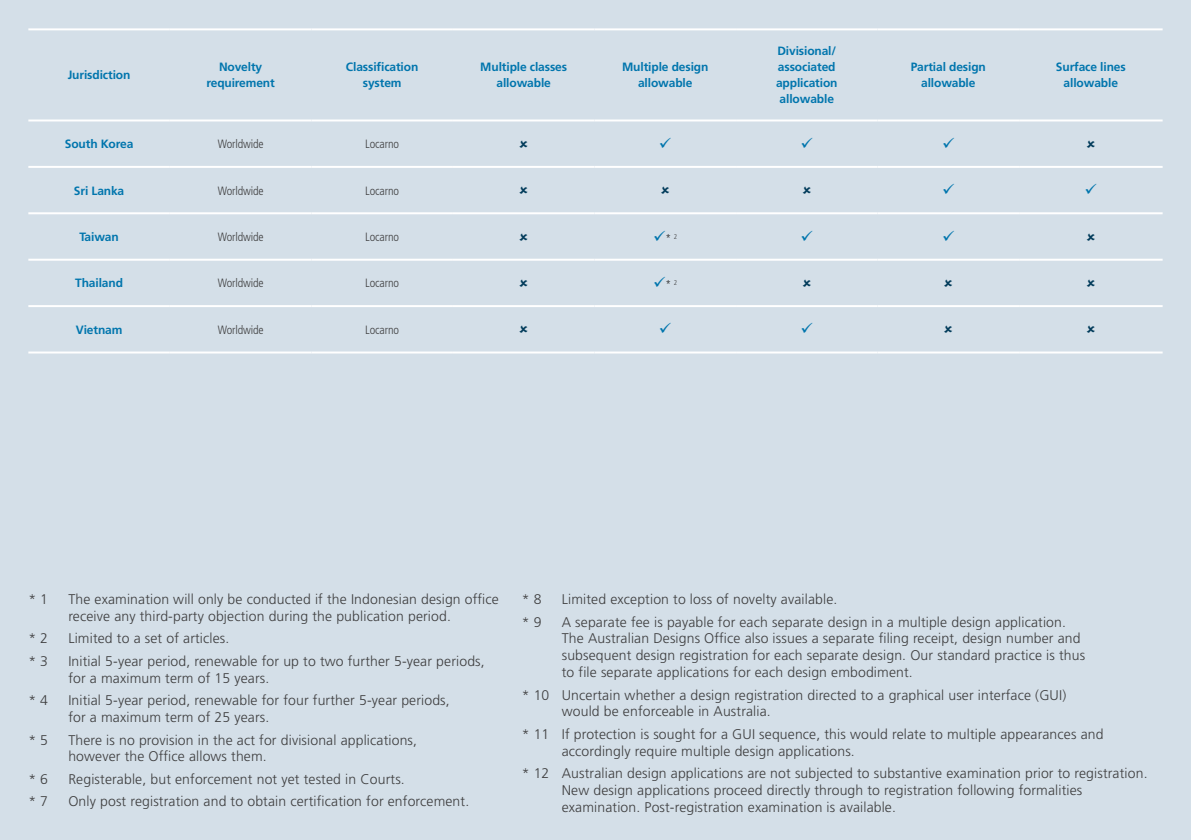
<style>
.page{position:relative;width:1191px;height:840px;background:#fff}
.page>*{position:absolute;margin:0;border:0;box-sizing:border-box;transform-origin:0 0}
.t1{font:300 14px/16.8px "Frutiger";letter-spacing:.01em;color:#3e3e3f}
.TABLE_HEADING{font:700 12px/16px "Frutiger";letter-spacing:-.01em;color:#0075ad;text-align:center}
.TABLE_BODY{font:300 condensed 12px "Frutiger";letter-spacing:-.01em;color:#3e3e3f}
.s1{color:#0075ad}
</style>
<div class="page">
<div style="left:0;top:0;width:1191px;height:839px;background:#d4dfe8"></div>
<hr style="left:28px;top:28px;width:142px;height:2px;background:#fff">
<hr style="left:170px;top:28px;width:141px;height:2px;background:#fff">
<hr style="left:311px;top:28px;width:142px;height:2px;background:#fff">
<hr style="left:453px;top:28px;width:141px;height:2px;background:#fff">
<hr style="left:594px;top:28px;width:142px;height:2px;background:#fff">
<hr style="left:736px;top:28px;width:141px;height:2px;background:#fff">
<hr style="left:877px;top:28px;width:142px;height:2px;background:#fff">
<hr style="left:1019px;top:28px;width:143px;height:2px;background:#fff">
<hr style="left:28px;top:119px;width:142px;height:2px;background:#fff">
<hr style="left:170px;top:119px;width:141px;height:2px;background:#fff">
<hr style="left:311px;top:119px;width:142px;height:2px;background:#fff">
<hr style="left:453px;top:119px;width:141px;height:2px;background:#fff">
<hr style="left:594px;top:119px;width:142px;height:2px;background:#fff">
<hr style="left:736px;top:119px;width:141px;height:2px;background:#fff">
<hr style="left:877px;top:119px;width:142px;height:2px;background:#fff">
<hr style="left:1019px;top:119px;width:143px;height:2px;background:#fff">
<hr style="left:28px;top:166px;width:142px;height:2px;background:#fff">
<hr style="left:170px;top:166px;width:141px;height:2px;background:#fff">
<hr style="left:311px;top:166px;width:142px;height:2px;background:#fff">
<hr style="left:453px;top:166px;width:141px;height:2px;background:#fff">
<hr style="left:594px;top:166px;width:142px;height:2px;background:#fff">
<hr style="left:736px;top:166px;width:141px;height:2px;background:#fff">
<hr style="left:877px;top:166px;width:142px;height:2px;background:#fff">
<hr style="left:1019px;top:166px;width:143px;height:2px;background:#fff">
<hr style="left:28px;top:212px;width:142px;height:2px;background:#fff">
<hr style="left:170px;top:212px;width:141px;height:2px;background:#fff">
<hr style="left:311px;top:212px;width:142px;height:2px;background:#fff">
<hr style="left:453px;top:212px;width:141px;height:2px;background:#fff">
<hr style="left:594px;top:212px;width:142px;height:2px;background:#fff">
<hr style="left:736px;top:212px;width:141px;height:2px;background:#fff">
<hr style="left:877px;top:212px;width:142px;height:2px;background:#fff">
<hr style="left:1019px;top:212px;width:143px;height:2px;background:#fff">
<hr style="left:28px;top:258px;width:142px;height:2px;background:#fff">
<hr style="left:170px;top:258px;width:141px;height:2px;background:#fff">
<hr style="left:311px;top:258px;width:142px;height:2px;background:#fff">
<hr style="left:453px;top:258px;width:141px;height:2px;background:#fff">
<hr style="left:594px;top:258px;width:142px;height:2px;background:#fff">
<hr style="left:736px;top:258px;width:141px;height:2px;background:#fff">
<hr style="left:877px;top:258px;width:142px;height:2px;background:#fff">
<hr style="left:1019px;top:258px;width:143px;height:2px;background:#fff">
<hr style="left:28px;top:305px;width:142px;height:2px;background:#fff">
<hr style="left:170px;top:305px;width:141px;height:2px;background:#fff">
<hr style="left:311px;top:305px;width:142px;height:2px;background:#fff">
<hr style="left:453px;top:305px;width:141px;height:2px;background:#fff">
<hr style="left:594px;top:305px;width:142px;height:2px;background:#fff">
<hr style="left:736px;top:305px;width:141px;height:2px;background:#fff">
<hr style="left:877px;top:305px;width:142px;height:2px;background:#fff">
<hr style="left:1019px;top:305px;width:143px;height:2px;background:#fff">
<hr style="left:28px;top:351px;width:142px;height:2px;background:#fff">
<hr style="left:170px;top:351px;width:141px;height:2px;background:#fff">
<hr style="left:311px;top:351px;width:142px;height:2px;background:#fff">
<hr style="left:453px;top:351px;width:141px;height:2px;background:#fff">
<hr style="left:594px;top:351px;width:142px;height:2px;background:#fff">
<hr style="left:736px;top:351px;width:141px;height:2px;background:#fff">
<hr style="left:877px;top:351px;width:142px;height:2px;background:#fff">
<hr style="left:1019px;top:351px;width:143px;height:2px;background:#fff">
<p class="TABLE_HEADING" style="left:68px;top:67px;width:64px">Jurisdiction</p>
<p class="TABLE_HEADING" style="left:206px;top:59px;width:70px">Novelty requirement</p>
<p class="TABLE_HEADING" style="left:346px;top:59px;width:74px">Classification system</p>
<p class="TABLE_HEADING" style="left:480px;top:59px;width:88px">Multiple classes allowable</p>
<p class="TABLE_HEADING" style="left:622px;top:59px;width:88px">Multiple design allowable</p>
<p class="TABLE_HEADING" style="left:65px;top:136px;width:70px">South Korea</p>
<p class="TABLE_BODY" style="left:218px;top:137px;width:47px">Worldwide</p>
<p class="TABLE_BODY" style="left:365px;top:137px;width:35px">Locarno</p>
<p class="TABLE_HEADING" style="left:74px;top:182px;width:52px">Sri Lanka</p>
<p class="TABLE_BODY" style="left:218px;top:183px;width:47px">Worldwide</p>
<p class="TABLE_BODY" style="left:365px;top:183px;width:35px">Locarno</p>
<p class="TABLE_HEADING" style="left:79px;top:228px;width:41px">Taiwan</p>
<p class="TABLE_BODY" style="left:218px;top:230px;width:47px">Worldwide</p>
<p class="TABLE_BODY" style="left:365px;top:230px;width:35px">Locarno</p>
<p class="TABLE_BODY" style="left:653px;top:231px;width:26px"><span class="s1">✓</span>* <sup>2</sup></p>
<p class="TABLE_HEADING" style="left:75px;top:275px;width:49px">Thailand</p>
<p class="TABLE_BODY" style="left:218px;top:276px;width:47px">Worldwide</p>
<p class="TABLE_BODY" style="left:365px;top:276px;width:35px">Locarno</p>
<p class="TABLE_BODY" style="left:653px;top:278px;width:26px"><span class="s1">✓</span>* <sup>2</sup></p>
<p class="TABLE_HEADING" style="left:76px;top:321px;width:48px">Vietnam</p>
<p class="TABLE_BODY" style="left:218px;top:322px;width:47px">Worldwide</p>
<p class="TABLE_BODY" style="left:365px;top:322px;width:35px">Locarno</p>
<p class="TABLE_HEADING" style="left:776px;top:43px;width:63px;text-align:left">Divisional/ associated application allowable</p>
<p class="TABLE_HEADING" style="left:910px;top:59px;width:77px">Partial design allowable</p>
<p class="TABLE_HEADING" style="left:1056px;top:59px;width:71px">Surface lines allowable</p>
<p class="t1" style="left:28px;top:590px;width:21px">* 1</p>
<p class="t1" style="left:68px;top:590px;width:432px">The examination will only be conducted if the Indonesian design office receive any third-party objection during the publication period.</p>
<p class="t1" style="left:28px;top:629px;width:21px">* 2</p>
<p class="t1" style="left:68px;top:629px;width:163px">Limited to a set of articles.</p>
<p class="t1" style="left:28px;top:652px;width:21px">* 3</p>
<p class="t1" style="left:68px;top:652px;width:418px">Initial 5-year period, renewable for up to two further 5-year periods, for a maximum term of 15 years.</p>
<p class="t1" style="left:28px;top:691px;width:21px">* 4</p>
<p class="t1" style="left:68px;top:691px;width:383px">Initial 5-year period, renewable for four further 5-year periods, for a maximum term of 25 years.</p>
<p class="t1" style="left:28px;top:730px;width:21px">* 5</p>
<p class="t1" style="left:68px;top:730px;width:350px">There is no provision in the act for divisional applications, however the Office allows them.</p>
<p class="t1" style="left:28px;top:770px;width:21px">* 6</p>
<p class="t1" style="left:68px;top:770px;width:338px">Registerable, but enforcement not yet tested in Courts.</p>
<p class="t1" style="left:28px;top:792px;width:21px">* 7</p>
<p class="t1" style="left:68px;top:792px;width:402px">Only post registration and to obtain certification for enforcement.</p>
<p class="t1" style="left:522px;top:590px;width:21px">* 8</p>
<p class="t1" style="left:562px;top:590px;width:277px">Limited exception to loss of novelty available.</p>
<p class="t1" style="left:522px;top:613px;width:21px">* 9</p>
<p class="t1" style="left:562px;top:613px;width:525px">A separate fee is payable for each separate design in a multiple design application.<br>The Australian Designs Office also issues a separate filing receipt, design number and subsequent design registration for each separate design. Our standard practice is thus to file separate applications for each design embodiment.</p>
<p class="t1" style="left:562px;top:686px;width:506px;text-indent:-40px">* 10 Uncertain whether a design registration directed to a graphical user interface (GUI) would be enforceable in Australia.</p>
<p class="t1" style="left:562px;top:725px;width:543px;text-indent:-40px">* 11 If protection is sought for a GUI sequence, this would relate to multiple appearances and accordingly require multiple design applications.</p>
<p class="t1" style="left:562px;top:764px;width:587px;text-indent:-40px">* 12 Australian design applications are not subjected to substantive examination prior to registration.<br>New design applications proceed directly through to registration following formalities examination. Post-registration examination is available.</p>
</div>
